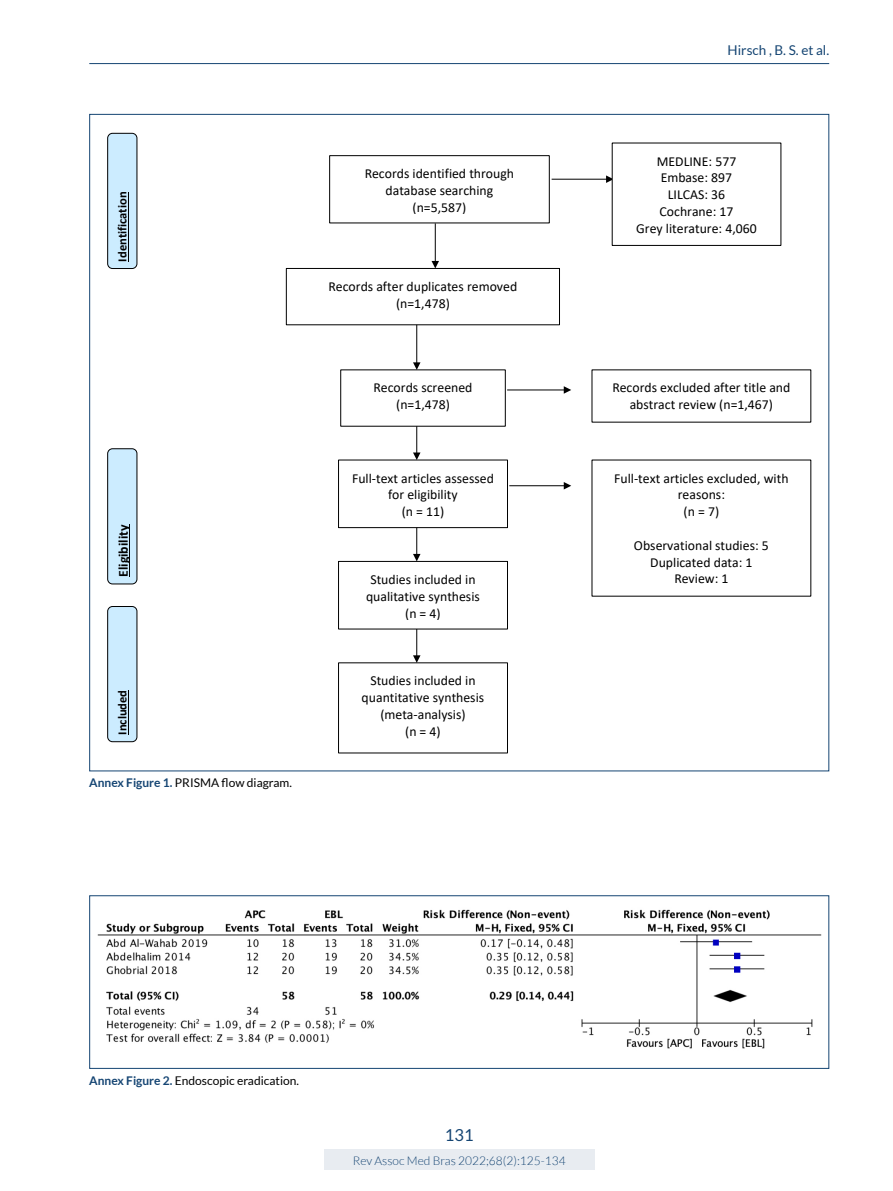
<style>
.page{position:relative;width:893px;height:1191px;background:#fff}
.page>*{position:absolute;margin:0;border:0;box-sizing:border-box;transform-origin:0 0}
.t1{font:16.5px "Lato";color:#154573}
.t2{font:13.8px/16.8px "Calibri";color:#000;text-align:center}
.t3{font:700 13.8px "Calibri";color:#000}
.t4{font:13.5px "Lato";color:#154573}
.t5{font:700 12.6px "Calibri";color:#000}
.t6{font:12px "Lato";color:#000}
.t7{font:300 12px "Lato";color:#154573}
.s1{font-weight:700;color:#154573}
</style>
<div class="page">
<hr style="left:89px;top:63px;width:740px;height:1px;background:#154573">
<div style="left:324px;top:1149px;width:270px;height:21px;background:#e8ecf1"></div>
<img style="left:97px;top:909px;width:724px;height:140px">
<div style="left:89px;top:895px;width:740px;height:173px;border:1px solid #154573"></div>
<div style="left:329px;top:155px;width:221px;height:68px;border:1px solid #000"></div>
<div style="left:107px;top:606px;width:30px;height:136px;background:#ccecff;border:1px solid #000;border-radius:5px"></div>
<hr style="left:128px;top:690px;width:1px;height:44px;background:#000">
<div style="left:107px;top:448px;width:30px;height:136px;background:#ccecff;border:1px solid #000;border-radius:5px"></div>
<hr style="left:129px;top:525px;width:1px;height:52px;background:#000">
<hr style="left:435px;top:223px;width:1px;height:39px;background:#000">
<svg style="left:431px;top:261px;width:8px;height:7px"></svg>
<div style="left:107px;top:133px;width:30px;height:136px;background:#ccecff;border:1px solid #000;border-radius:5px"></div>
<hr style="left:128px;top:192px;width:1px;height:69px;background:#000">
<div style="left:286px;top:268px;width:274px;height:57px;border:1px solid #000"></div>
<div style="left:338px;top:459px;width:170px;height:69px;border:1px solid #000"></div>
<div style="left:338px;top:561px;width:170px;height:68px;border:1px solid #000"></div>
<div style="left:338px;top:662px;width:170px;height:91px;border:1px solid #000"></div>
<hr style="left:416px;top:325px;width:1px;height:38px;background:#000">
<svg style="left:413px;top:362px;width:7px;height:8px"></svg>
<svg style="left:413px;top:426px;width:7px;height:34px"></svg>
<svg style="left:413px;top:527px;width:7px;height:34px"></svg>
<svg style="left:413px;top:629px;width:7px;height:34px"></svg>
<hr style="left:507px;top:389px;width:58px;height:1px;background:#000">
<svg style="left:564px;top:386px;width:7px;height:8px"></svg>
<hr style="left:509px;top:485px;width:56px;height:1px;background:#000">
<svg style="left:564px;top:482px;width:7px;height:7px"></svg>
<hr style="left:552px;top:179px;width:55px;height:1px;background:#000">
<svg style="left:606px;top:175px;width:6px;height:8px"></svg>
<div style="left:612px;top:142px;width:169px;height:104px;border:1px solid #000"></div>
<p class="t4" style="left:728px;top:43px;width:103px">Hirsch , B. S. et al.</p>
<p class="t5" style="left:114px;top:261px;width:71px;rotate:-90deg">Identification</p>
<p class="t3" style="left:114px;top:577px;width:54px;rotate:-90deg">Eligibility</p>
<p class="t5" style="left:114px;top:734px;width:46px;rotate:-90deg">Included</p>
<p class="t6" style="left:89px;top:776px;width:204px"><span class="s1">Annex Figure 1.</span> PRISMA flow diagram.</p>
<p class="t2" style="left:365px;top:165px;width:151px">Records identified through database searching (n=5,587)</p>
<p class="t2" style="left:329px;top:278px;width:190px">Records after duplicates removed (n=1,478)</p>
<p class="t2" style="left:636px;top:152px;width:122px">MEDLINE: 577<br>Embase: 897<br>LILCAS: 36<br>Cochrane: 17<br>Grey literature: 4,060</p>
<p class="t2" style="left:373px;top:379px;width:100px">Records screened (n=1,478)</p>
<p class="t2" style="left:612px;top:379px;width:180px">Records excluded after title and abstract review (n=1,467)</p>
<p class="t2" style="left:352px;top:469px;width:143px">Full-text articles assessed for eligibility<br>(n = 11)</p>
<p class="t2" style="left:614px;top:469px;width:176px">Full-text articles excluded, with reasons:<br>(n = 7)</p>
<p class="t2" style="left:634px;top:536px;width:136px">Observational studies: 5<br>Duplicated data: 1<br>Review: 1</p>
<p class="t2" style="left:366px;top:570px;width:115px">Studies included in qualitative synthesis (n = 4)</p>
<p class="t2" style="left:362px;top:672px;width:124px">Studies included in quantitative synthesis (meta-analysis)<br>(n = 4)</p>
<p class="t6" style="left:89px;top:1073px;width:211px"><span class="s1">Annex Figure 2.</span> Endoscopic eradication.</p>
<p class="t1" style="left:445px;top:1126px;width:30px">131</p>
<p class="t7" style="left:353px;top:1154px;width:214px">Rev Assoc Med Bras 2022;68(2):125-134</p>
</div>
